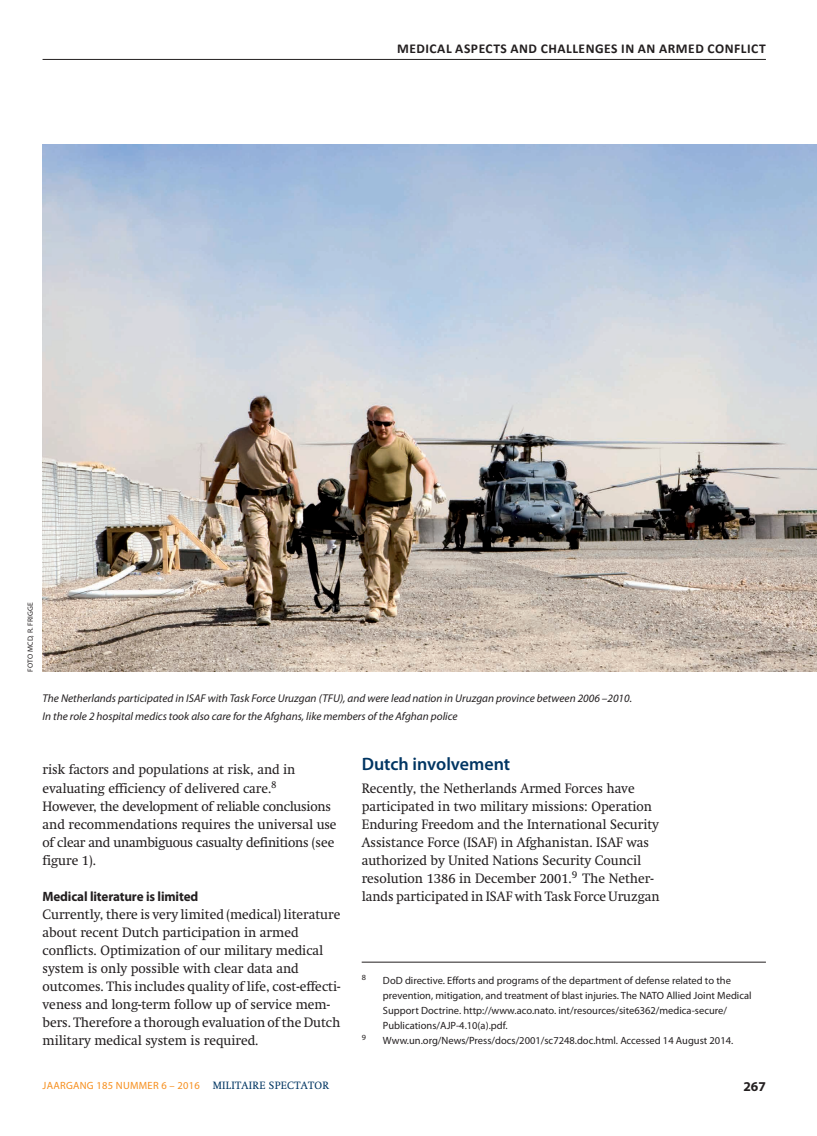
<style>
.page{position:relative;width:817px;height:1136px;background:#fff}
.page>*{position:absolute;margin:0;border:0;box-sizing:border-box;transform-origin:0 0}
.t1{font:600 18px "Myriad Pro";color:#003562}
.t2{font:13.5px/18px "Swift";color:#231f20}
.t3{font:13.5px/18px "Swift";letter-spacing:-.02em;color:#231f20;scale:.96 1}
.t4{font:700 13.5px "Calibri";letter-spacing:.04em;color:#231f20}
.t5{font:700 13.5px "Myriad Pro";letter-spacing:-.01em;color:#231f20}
.t6{font:italic 11.25px/18px "Myriad Pro";color:#231f20}
.t7{font:10.5px/15px "Myriad Pro";color:#231f20}
.t8{font:10.5px "Myriad Pro";letter-spacing:.025em;color:#f68f1e}
.t9{font:7.8px "Myriad Pro";color:#231f20;scale:1.05 1}
.t10{font:7.5px "Myriad Pro";letter-spacing:.02em;color:#231f20}
.s1{font-family:"Swift";color:#003562}
</style>
<div class="page">
<hr style="left:43px;top:59px;width:722px;height:1px;background:#231f20">
<img style="left:43px;top:145px;width:773px;height:526px">
<hr style="left:361px;top:961px;width:404px;height:1px;background:#231f20">
<p class="t4" style="left:397px;top:40px;width:370px">MEDICAL ASPECTS AND CHALLENGES IN AN ARMED CONFLICT</p>
<p class="t10" style="left:26px;top:671px;width:70px;rotate:-90deg">Foto MCD, R. Frigge</p>
<p class="t6" style="left:43px;top:689px;width:591px">The Netherlands participated in ISAF with Task Force Uruzgan (TFU), and were lead nation in Uruzgan province between 2006 –2010.<br>In the role 2 hospital medics took also care for the Afghans, like members of the Afghan police</p>
<p class="t3" style="left:43px;top:760px;width:307px">risk factors and populations at risk, and in evaluating efficiency of delivered care.<sup>8<br></sup>However, the development of reliable conclusions and recommendations requires the universal use of clear and unambiguous casualty definitions (see figure 1).</p>
<p class="t5" style="left:43px;top:888px;width:157px">Medical literature is limited</p>
<p class="t2" style="left:43px;top:904px;width:299px">Currently, there is very limited (medical) literature about recent Dutch participation in armed conflicts. Optimization of our military medical system is only possible with clear data and outcomes. This includes quality of life, cost-effecti&shy;veness and long-term follow up of service mem&shy;bers. Therefore a thorough evaluation of the Dutch military medical system is required.</p>
<h1 class="t1" style="left:361px;top:753px;width:150px">Dutch involvement</h1>
<p class="t2" style="left:361px;top:778px;width:299px">Recently, the Netherlands Armed Forces have participated in two military missions: Operation Enduring Freedom and the International Security Assistance Force (ISAF) in Afghanistan. ISAF was authorized by United Nations Security Council resolution 1386 in December 2001.<sup>9</sup> The Nether&shy;lands participated in ISAF with Task Force Uruzgan</p>
<p class="t9" style="left:361px;top:973px;width:6px">8</p>
<p class="t7" style="left:383px;top:972px;width:370px">DoD directive. Efforts and programs of the department of defense related to the prevention, mitigation, and treatment of blast injuries. The NATO Allied Joint Medical Support Doctrine. http://www.aco.nato. int/resources/site6362/medica-secure/ Publications/AJP-4.10(a).pdf.</p>
<p class="t9" style="left:361px;top:1033px;width:6px">9</p>
<p class="t7" style="left:383px;top:1032px;width:352px">Www.un.org/News/Press/docs/2001/sc7248.doc.html. Accessed 14 August 2014.</p>
<p class="t8" style="left:43px;top:1079px;width:288px">JAARGANG 185 NUMMER 6 – 2016 <span class="s1">MILITAIRE SPECTATOR</span></p>
<p class="t5" style="left:743px;top:1078px;width:24px">267</p>
</div>
